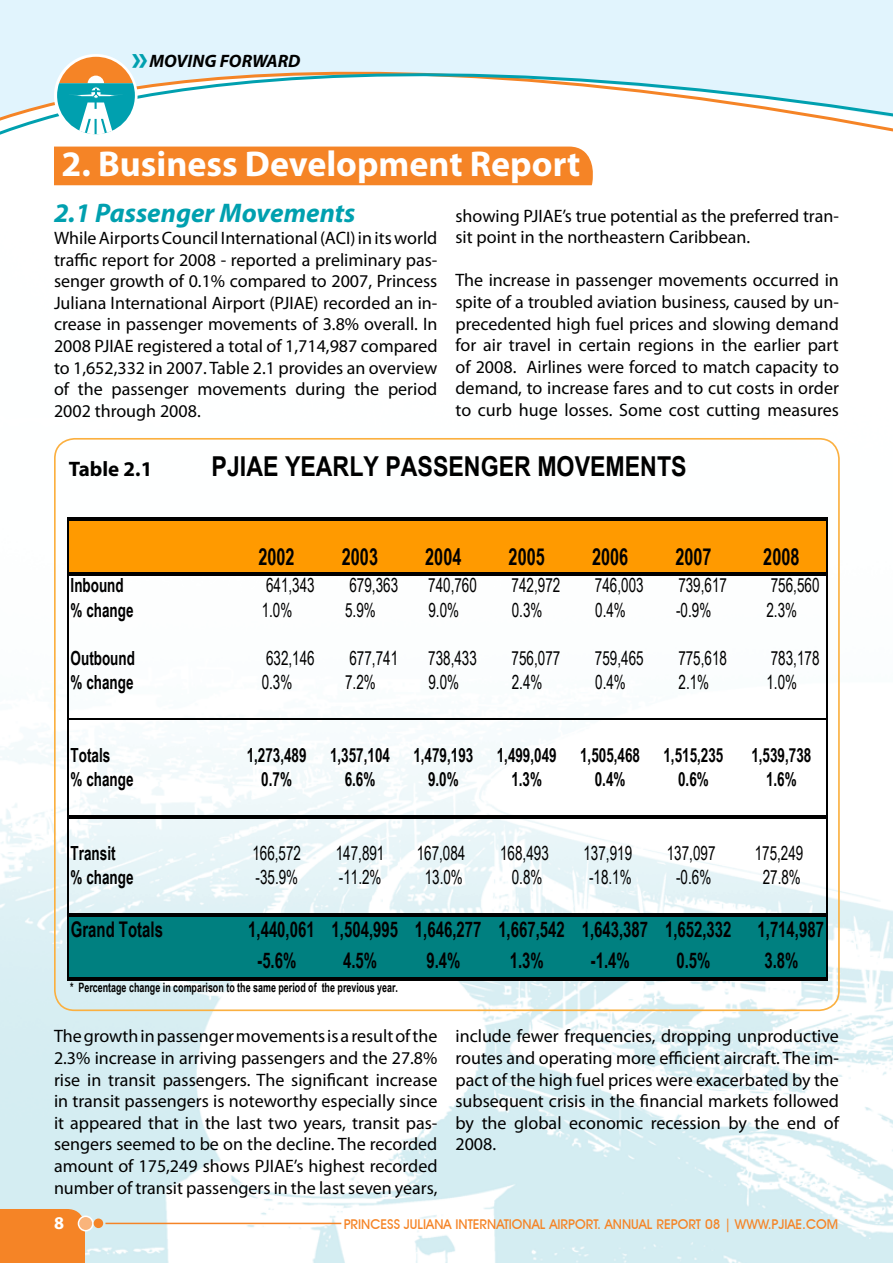
<style>
.page{position:relative;width:893px;height:1263px;background:#fff}
.page>*{position:absolute;margin:0;border:0;box-sizing:border-box;transform-origin:0 0}
.t1{font:700 36px "Myriad Pro";color:#fff}
.t2{font:700 27.45px "Arial";color:#000;scale:.84 1}
.t3{font:italic 700 27px "Myriad Pro";color:#00a0af}
.t4{font:700 23.4px "Arial Narrow";color:#000;scale:.84 1}
.t5{font:700 21.6px/30.8px "Arial Narrow";color:#000;scale:.84 1}
.t6{font:700 21px "Myriad Pro";color:#000}
.t7{font:19.5px "Arial Narrow";color:#000;scale:.84 1}
.t8{font:700 19.5px "Arial Narrow";color:#000;scale:.84 1}
.t9{font:18px/21.6px "Myriad Pro";color:#000;text-align:justify}
.t10{font:italic 700 18px "Myriad Pro";color:#000}
.t11{font:700 18px "Myriad Pro";color:#fff}
.t12{font:500 13.5px "Avant Garde IT Cby BT";color:#f58426}
.t13{font:700 12.9px "Arial Narrow";color:#000;scale:.84 1}
.s1{font-style:normal;font-size:36px;color:#00a0af}
</style>
<div class="page">
<img style="left:0;top:185px;width:893px;height:1078px">
<div style="left:0;top:1209px;width:85px;height:54px;background:#f58426"></div>
<svg style="left:0;top:0;width:892px;height:147px"></svg>
<div style="left:54px;top:54px;width:84px;height:84px;background:#fff;border-radius:50%"></div>
<svg style="left:57px;top:57px;width:78px;height:77px"></svg>
<hr style="left:105px;top:1223px;width:236px;height:1px;background:#f58426">
<div style="left:78px;top:1216px;width:15px;height:15px;background:#f9b47b;border-radius:50%"></div>
<div style="left:78px;top:1215px;width:16px;height:16px;border:2px solid #fff;border-radius:50%"></div>
<div style="left:94px;top:1218px;width:9px;height:10px;background:#f58426;border-radius:50%"></div>
<svg style="left:892px;top:0;width:1px;height:132px"></svg>
<div style="left:54px;top:147px;width:539px;height:38px;background:#f58426"></div>
<div style="left:68px;top:518px;width:759px;height:56px;background:#ff9a00"></div>
<div style="left:68px;top:915px;width:759px;height:64px;background:#008080"></div>
<hr style="left:67px;top:520px;width:2px;height:52px;background:#000">
<hr style="left:826px;top:520px;width:2px;height:52px;background:#000">
<hr style="left:67px;top:576px;width:2px;height:239px;background:#000">
<hr style="left:826px;top:576px;width:2px;height:239px;background:#000">
<hr style="left:67px;top:819px;width:2px;height:94px;background:#000">
<hr style="left:826px;top:819px;width:2px;height:94px;background:#000">
<hr style="left:67px;top:917px;width:2px;height:60px;background:#000">
<hr style="left:826px;top:917px;width:2px;height:60px;background:#000">
<hr style="left:67px;top:517px;width:761px;height:3px;background:#000">
<hr style="left:67px;top:572px;width:761px;height:4px;background:#000">
<hr style="left:69px;top:718px;width:759px;height:2px;background:#000">
<hr style="left:67px;top:815px;width:761px;height:4px;background:#000">
<hr style="left:67px;top:913px;width:761px;height:4px;background:#000">
<hr style="left:67px;top:977px;width:761px;height:3px;background:#000">
<p class="t10" style="left:132px;top:49px;width:170px"><span class="s1">»</span>MOVING FORWARD</p>
<h1 class="t1" style="left:62px;top:140px;width:520px">2. Business Development Report</h1>
<h3 class="t3" style="left:54px;top:196px;width:303px">2.1 Passenger Movements</h3>
<p class="t9" style="left:54px;top:227px;width:385px">While Airports Council International (ACI) in its world traffic report for 2008 - reported a preliminary pas&shy;senger growth of 0.1% compared to 2007, Princess Juliana International Airport (PJIAE) recorded an in&shy;crease in passenger movements of 3.8% overall. In 2008 PJIAE registered a total of 1,714,987 compared to 1,652,332 in 2007. Table 2.1 provides an overview of the passenger movements during the period 2002 through 2008.</p>
<p class="t9" style="left:455px;top:204px;width:385px">showing PJIAE’s true potential as the preferred tran&shy;sit point in the northeastern Caribbean.</p>
<p class="t9" style="left:455px;top:269px;width:385px">The increase in passenger movements occurred in spite of a troubled aviation business, caused by un&shy;precedented high fuel prices and slowing demand for air travel in certain regions in the earlier part of 2008. Airlines were forced to match capacity to demand, to increase fares and to cut costs in order to curb huge losses. Some cost cutting measures</p>
<p class="t6" style="left:69px;top:455px;width:85px">Table 2.1</p>
<h2 class="t2" style="left:212px;top:448px;width:567px">PJIAE YEARLY PASSENGER MOVEMENTS</h2>
<p class="t4" style="left:259px;top:539px;width:44px">2002</p>
<p class="t4" style="left:342px;top:539px;width:44px">2003</p>
<p class="t4" style="left:425px;top:539px;width:44px">2004</p>
<p class="t4" style="left:509px;top:539px;width:44px">2005</p>
<p class="t4" style="left:592px;top:539px;width:44px">2006</p>
<p class="t4" style="left:675px;top:539px;width:44px">2007</p>
<p class="t4" style="left:763px;top:539px;width:44px">2008</p>
<p class="t8" style="left:71px;top:571px;width:65px">Inbound</p>
<p class="t7" style="left:266px;top:571px;width:59px">641,343</p>
<p class="t7" style="left:349px;top:571px;width:59px">679,363</p>
<p class="t7" style="left:428px;top:571px;width:59px">740,760</p>
<p class="t7" style="left:512px;top:571px;width:59px">742,972</p>
<p class="t7" style="left:595px;top:571px;width:59px">746,003</p>
<p class="t7" style="left:678px;top:571px;width:59px">739,617</p>
<p class="t7" style="left:771px;top:571px;width:59px">756,560</p>
<p class="t8" style="left:71px;top:595px;width:76px">% change</p>
<p class="t7" style="left:262px;top:595px;width:38px">1.0%</p>
<p class="t7" style="left:345px;top:595px;width:38px">5.9%</p>
<p class="t7" style="left:428px;top:595px;width:38px">9.0%</p>
<p class="t7" style="left:512px;top:595px;width:38px">0.3%</p>
<p class="t7" style="left:595px;top:595px;width:38px">0.4%</p>
<p class="t7" style="left:676px;top:595px;width:43px">-0.9%</p>
<p class="t7" style="left:766px;top:595px;width:38px">2.3%</p>
<p class="t8" style="left:71px;top:643px;width:78px">Outbound</p>
<p class="t7" style="left:266px;top:644px;width:59px">632,146</p>
<p class="t7" style="left:349px;top:644px;width:59px">677,741</p>
<p class="t7" style="left:428px;top:644px;width:59px">738,433</p>
<p class="t7" style="left:512px;top:644px;width:59px">756,077</p>
<p class="t7" style="left:595px;top:644px;width:59px">759,465</p>
<p class="t7" style="left:678px;top:644px;width:59px">775,618</p>
<p class="t7" style="left:771px;top:644px;width:59px">783,178</p>
<p class="t8" style="left:71px;top:667px;width:76px">% change</p>
<p class="t7" style="left:262px;top:668px;width:38px">0.3%</p>
<p class="t7" style="left:345px;top:668px;width:38px">7.2%</p>
<p class="t7" style="left:428px;top:668px;width:38px">9.0%</p>
<p class="t7" style="left:512px;top:668px;width:38px">2.4%</p>
<p class="t7" style="left:595px;top:668px;width:38px">0.4%</p>
<p class="t7" style="left:678px;top:668px;width:38px">2.1%</p>
<p class="t7" style="left:766px;top:668px;width:38px">1.0%</p>
<p class="t8" style="left:71px;top:740px;width:49px">Totals</p>
<p class="t8" style="left:247px;top:740px;width:569px">1,273,489 1,357,104 1,479,193 1,499,049 1,505,468 1,515,235</p>
<p class="t8" style="left:751px;top:740px;width:73px">1,539,738</p>
<p class="t8" style="left:71px;top:764px;width:76px">% change</p>
<p class="t8" style="left:261px;top:764px;width:38px">0.7%</p>
<p class="t8" style="left:345px;top:764px;width:38px">6.6%</p>
<p class="t8" style="left:428px;top:764px;width:38px">9.0%</p>
<p class="t8" style="left:511px;top:764px;width:38px">1.3%</p>
<p class="t8" style="left:595px;top:764px;width:38px">0.4%</p>
<p class="t8" style="left:678px;top:764px;width:38px">0.6%</p>
<p class="t8" style="left:766px;top:764px;width:38px">1.6%</p>
<p class="t8" style="left:71px;top:838px;width:55px">Transit</p>
<p class="t7" style="left:252px;top:838px;width:59px">166,572</p>
<p class="t7" style="left:336px;top:838px;width:59px">147,891</p>
<p class="t7" style="left:417px;top:838px;width:59px">167,084</p>
<p class="t7" style="left:500px;top:838px;width:59px">168,493</p>
<p class="t7" style="left:583px;top:838px;width:59px">137,919</p>
<p class="t7" style="left:667px;top:838px;width:59px">137,097</p>
<p class="t7" style="left:755px;top:838px;width:59px">175,249</p>
<p class="t8" style="left:71px;top:862px;width:76px">% change</p>
<p class="t7" style="left:256px;top:862px;width:52px">-35.9%</p>
<p class="t7" style="left:339px;top:862px;width:52px">-11.2%</p>
<p class="t7" style="left:425px;top:862px;width:47px">13.0%</p>
<p class="t7" style="left:512px;top:862px;width:38px">0.8%</p>
<p class="t7" style="left:589px;top:862px;width:52px">-18.1%</p>
<p class="t7" style="left:676px;top:862px;width:43px">-0.6%</p>
<p class="t7" style="left:763px;top:862px;width:47px">27.8%</p>
<p class="t5" style="left:71px;top:913px;width:111px">Grand Totals</p>
<p class="t5" style="left:257px;top:913px;width:676px;text-indent:-9px">1,440,061 1,504,995 1,646,277 1,667,542 1,643,387 1,652,332 1,714,987 -5.6%</p>
<p class="t5" style="left:343px;top:944px;width:42px">4.5%</p>
<p class="t5" style="left:426px;top:944px;width:42px">9.4%</p>
<p class="t5" style="left:510px;top:944px;width:42px">1.3%</p>
<p class="t5" style="left:591px;top:944px;width:48px">-1.4%</p>
<p class="t5" style="left:676px;top:944px;width:42px">0.5%</p>
<p class="t5" style="left:764px;top:944px;width:42px">3.8%</p>
<p class="t13" style="left:70px;top:977px;width:392px">* Percentage change in comparison to the same period of the previous year.</p>
<p class="t9" style="left:54px;top:1025px;width:385px">The growth in passenger movements is a result of the 2.3% increase in arriving passengers and the 27.8% rise in transit passengers. The significant increase in transit passengers is noteworthy especially since it appeared that in the last two years, transit pas&shy;sengers seemed to be on the decline. The recorded amount of 175,249 shows PJIAE’s highest recorded number of transit passengers in the last seven years,</p>
<p class="t9" style="left:455px;top:1025px;width:385px">include fewer frequencies, dropping unproductive routes and operating more efficient aircraft. The im&shy;pact of the high fuel prices were exacerbated by the subsequent crisis in the financial markets followed by the global economic recession by the end of 2008.</p>
<p class="t11" style="left:54px;top:1211px;width:11px">8</p>
<p class="t12" style="left:344px;top:1216px;width:496px">PRINCESS JULIANA INTERNATIONAL AIRPORT. ANNUAL REPORT 08 | WWW.PJIAE.COM</p>
</div>
